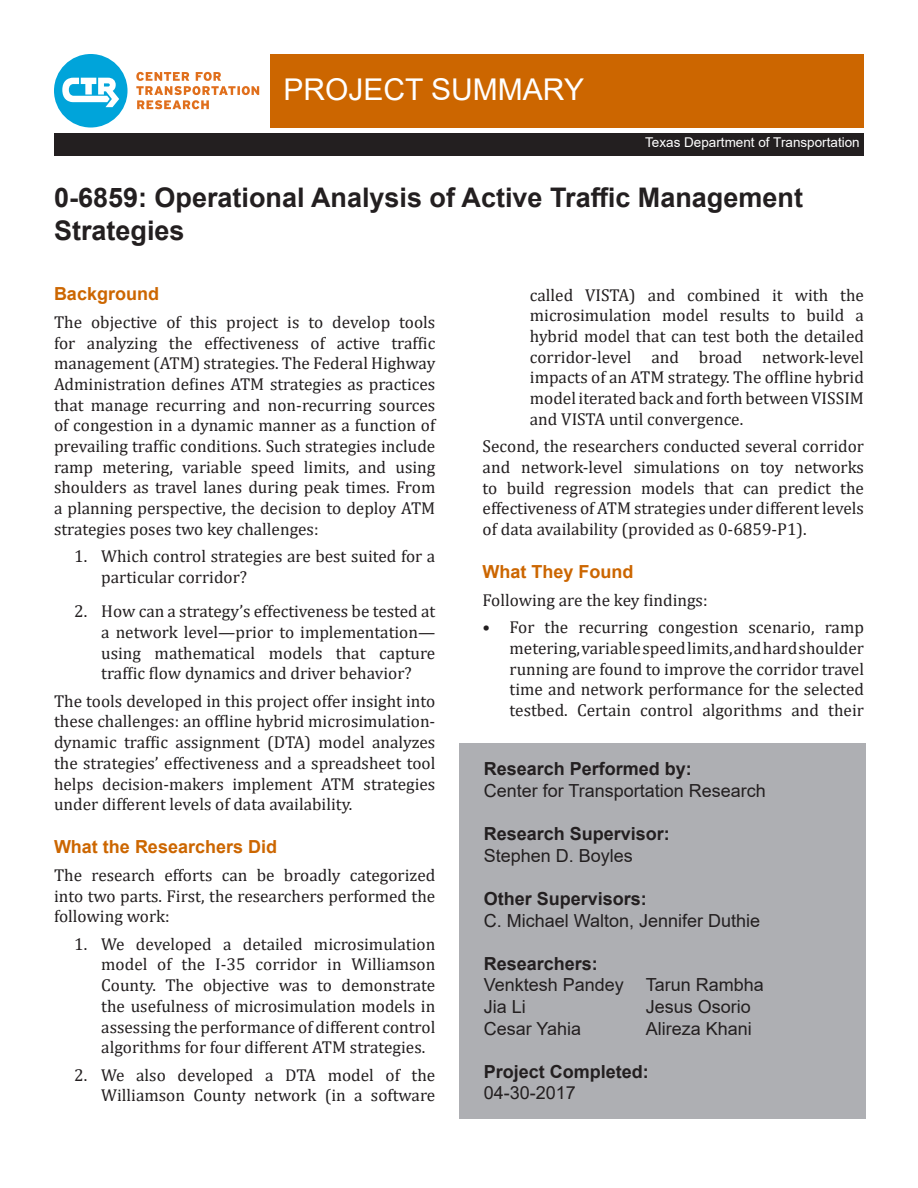
<style>
.page{position:relative;width:918px;height:1188px;background:#fff}
.page>*{position:absolute;margin:0;border:0;box-sizing:border-box;transform-origin:0 0}
.t1{font:30px "Arial";color:#fff}
.t2{font:700 27px/32.4px "Arial";color:#231f20}
.t3{font:18px/21.6px "Arial";color:#231f20}
.t4{font:700 18px "Arial";color:#231f20}
.Headers{font:700 18px "Arial";color:#c60}
.t5{font:17.25px/20.7px "Cambria";color:#231f20;text-align:justify}
.t6{font:13.5px "Arial";color:#fff}
.s1{font-weight:700}
</style>
<div class="page">
<svg style="left:136px;top:72px;width:123px;height:37px"></svg>
<div style="left:54px;top:54px;width:74px;height:74px;background:#00a4da;border-radius:50%"></div>
<svg style="left:62px;top:78px;width:57px;height:29px"></svg>
<div style="left:270px;top:54px;width:594px;height:73px;background:#c60"></div>
<div style="left:54px;top:133px;width:810px;height:23px;background:#231f20"></div>
<div style="left:459px;top:744px;width:406px;height:375px;background:#aeafb3"></div>
<p class="t1" style="left:284px;top:69px;width:302px">PROJECT SUMMARY</p>
<p class="t6" style="left:645px;top:133px;width:216px">Texas Department of Transportation</p>
<p class="t2" style="left:54px;top:182px;width:750px">0-6859: Operational Analysis of Active Traffic Management<br>Strategies</p>
<p class="Headers" style="left:54px;top:281px;width:107px">Background</p>
<p class="t5" style="left:54px;top:312px;width:383px">The objective of this project is to develop tools for analyzing the effectiveness of active traffic management (ATM) strategies. The Federal Highway Administration defines ATM strategies as practices that manage recurring and non-recurring sources of congestion in a dynamic manner as a function of prevailing traffic conditions. Such strategies include ramp metering, variable speed limits, and using shoulders as travel lanes during peak times. From a planning perspective, the decision to deploy ATM strategies poses two key challenges:</p>
<p class="t5" style="left:101px;top:546px;width:336px;text-indent:-27px">1. Which control strategies are best suited for a particular corridor?</p>
<p class="t5" style="left:101px;top:601px;width:336px;text-indent:-27px">2. How can a strategy’s effectiveness be tested at a network level—prior to implementation— using mathematical models that capture traffic flow dynamics and driver behavior?</p>
<p class="t5" style="left:54px;top:690px;width:383px">The tools developed in this project offer insight into these challenges: an offline hybrid microsimulation&shy;dynamic traffic assignment (DTA) model analyzes the strategies’ effectiveness and a spreadsheet tool helps decision-makers implement ATM strategies under different levels of data availability.</p>
<p class="Headers" style="left:54px;top:834px;width:225px">What the Researchers Did</p>
<p class="t5" style="left:54px;top:865px;width:383px">The research efforts can be broadly categorized into two parts. First, the researchers performed the following work:</p>
<p class="t5" style="left:101px;top:933px;width:336px;text-indent:-27px">1. We developed a detailed microsimulation model of the I-35 corridor in Williamson County. The objective was to demonstrate the usefulness of microsimulation models in assessing the performance of different control algorithms for four different ATM strategies.</p>
<p class="t5" style="left:74px;top:1064px;width:363px;text-align:right">2. We also developed a DTA model of the<br>Williamson County network (in a software</p>
<p class="t5" style="left:530px;top:284px;width:336px">called VISTA) and combined it with the microsimulation model results to build a hybrid model that can test both the detailed corridor-level and broad network-level impacts of an ATM strategy. The offline hybrid model iterated back and forth between VISSIM and VISTA until convergence.</p>
<p class="t5" style="left:483px;top:436px;width:383px">Second, the researchers conducted several corridor and network-level simulations on toy networks to build regression models that can predict the effectiveness of ATM strategies under different levels of data availability (provided as 0-6859-P1).</p>
<p class="Headers" style="left:483px;top:559px;width:153px">What They Found</p>
<p class="t5" style="left:483px;top:589px;width:226px">Following are the key findings:</p>
<p class="t5" style="left:510px;top:617px;width:356px;text-indent:-27px">• For the recurring congestion scenario, ramp metering, variable speed limits, and hard shoulder running are found to improve the corridor travel time and network performance for the selected testbed. Certain control algorithms and their</p>
<p class="t3" style="left:484px;top:758px;width:284px"><span class="s1">Research Performed by:<br></span>Center for Transportation Research</p>
<p class="t4" style="left:484px;top:821px;width:188px">Research Supervisor:</p>
<p class="t3" style="left:484px;top:845px;width:151px">Stephen D. Boyles</p>
<p class="t4" style="left:484px;top:886px;width:165px">Other Supervisors:</p>
<p class="t3" style="left:484px;top:909px;width:278px">C. Michael Walton, Jennifer Duthie</p>
<p class="t4" style="left:484px;top:951px;width:116px">Researchers:</p>
<p class="t3" style="left:484px;top:974px;width:282px">Venktesh Pandey Tarun Rambha</p>
<p class="t3" style="left:484px;top:996px;width:44px">Jia Li</p>
<p class="t3" style="left:646px;top:996px;width:107px">Jesus Osorio</p>
<p class="t3" style="left:484px;top:1017px;width:99px">Cesar Yahia</p>
<p class="t3" style="left:646px;top:1017px;width:108px">Alireza Khani</p>
<p class="t4" style="left:484px;top:1059px;width:167px">Project Completed:</p>
<p class="t3" style="left:484px;top:1082px;width:94px">04-30-2017</p>
</div>
